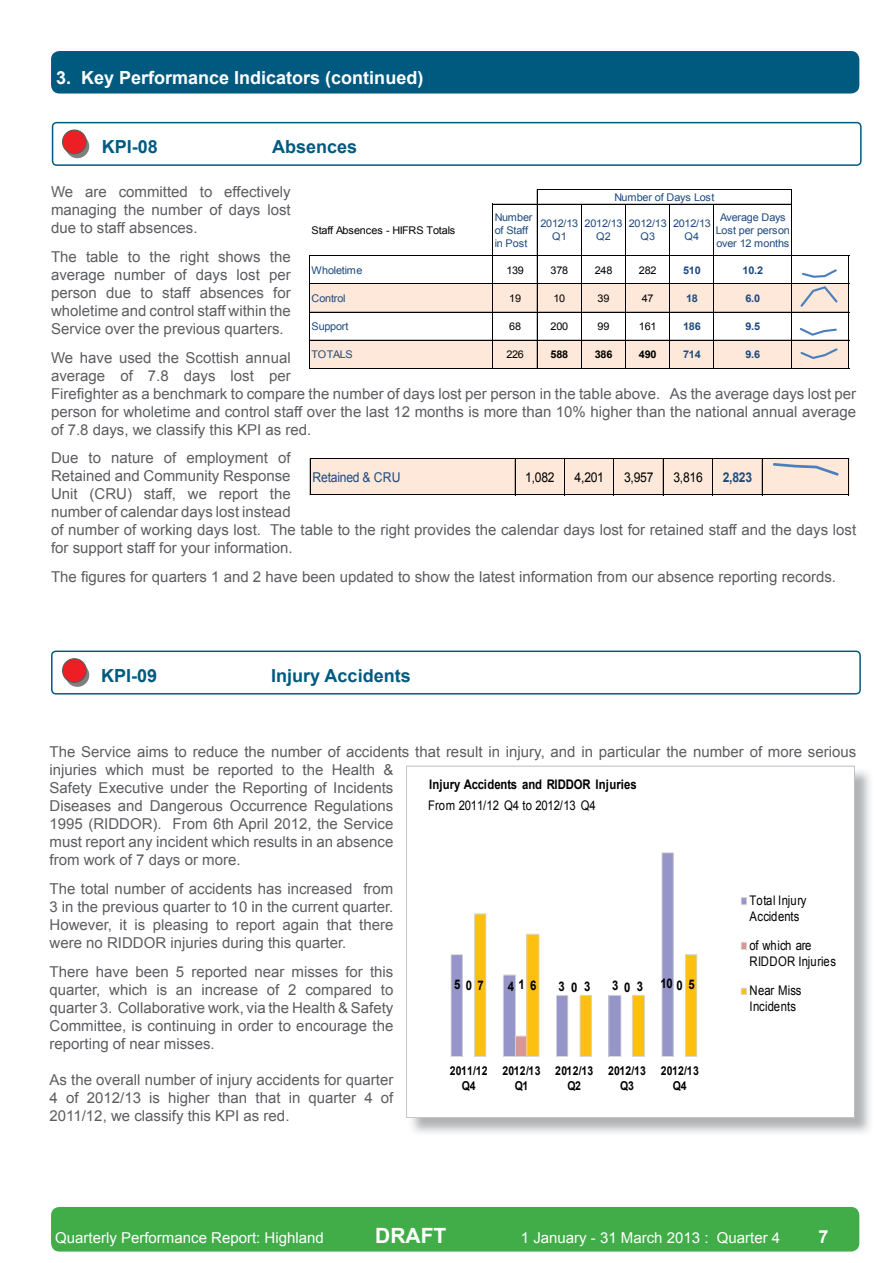
<style>
.page{position:relative;width:893px;height:1263px;background:#fff}
.page>*{position:absolute;margin:0;border:0;box-sizing:border-box;transform-origin:0 0}
.t1{font:700 21px "Arial";color:#fff}
.t2{font:700 18px "Arial";color:#fff}
.t3{font:700 18px "Arial";color:#005a80}
.t4{font:15px/18px "Arial";color:#5c5d60;text-align:justify}
.t5{font:15px "Arial";color:#fff}
.t6{font:13.5px "Arial";letter-spacing:-.025em;color:#000;scale:.9 1}
.t7{font:13.5px "Arial";letter-spacing:-.02em;color:#1e4a7e;scale:.9 1}
.t8{font:700 13.5px "Arial";color:#1e4a7e;scale:.9 1}
.t9{font:13.2px/15.3px "Arial";color:#000;scale:.85 1}
.t10{font:700 13.2px "Arial";letter-spacing:.005em;color:#000;scale:.85 1}
.t11{font:13.2px "Arial";letter-spacing:-.02em;color:#000;scale:.85 1}
.t12{font:700 12.3px/14.2px "Arial";letter-spacing:.025em;color:#000;text-align:center;scale:.85 1}
.t13{font:10.65px/13.4px "Arial";letter-spacing:-.025em;color:#1e4a7e;text-align:center}
.t14{font:10.65px "Arial";letter-spacing:-.025em;color:#000}
.t15{font:700 10.65px "Arial";letter-spacing:-.025em;color:#1e4a7e}
.t16{font:700 10.65px "Arial";letter-spacing:-.025em;color:#000}
</style>
<div class="page">
<div style="left:51px;top:1207px;width:808px;height:45px;background:#41ad49;border-radius:9px"></div>
<div style="left:51px;top:51px;width:808px;height:43px;background:#005a80;border-radius:9px"></div>
<div style="left:309px;top:283px;width:540px;height:29px;background:#fde8d9"></div>
<div style="left:309px;top:340px;width:540px;height:29px;background:#fde8d9"></div>
<hr style="left:537px;top:190px;width:1px;height:179px;background:#000">
<hr style="left:791px;top:190px;width:1px;height:179px;background:#000">
<hr style="left:492px;top:204px;width:1px;height:165px;background:#000">
<hr style="left:581px;top:204px;width:1px;height:165px;background:#000">
<hr style="left:625px;top:204px;width:1px;height:165px;background:#000">
<hr style="left:669px;top:204px;width:1px;height:165px;background:#000">
<hr style="left:713px;top:204px;width:1px;height:165px;background:#000">
<hr style="left:309px;top:255px;width:1px;height:114px;background:#000">
<hr style="left:848px;top:256px;width:1px;height:113px;background:#000">
<hr style="left:537px;top:190px;width:254px;height:1px;background:#000">
<hr style="left:493px;top:204px;width:298px;height:1px;background:#000">
<hr style="left:310px;top:255px;width:539px;height:1px;background:#000">
<hr style="left:310px;top:283px;width:539px;height:1px;background:#000">
<hr style="left:310px;top:312px;width:539px;height:1px;background:#000">
<hr style="left:310px;top:340px;width:539px;height:1px;background:#000">
<hr style="left:310px;top:368px;width:539px;height:1px;background:#000">
<svg style="left:802px;top:269px;width:34px;height:9px"></svg>
<svg style="left:800px;top:286px;width:37px;height:21px"></svg>
<svg style="left:799px;top:328px;width:37px;height:8px"></svg>
<svg style="left:800px;top:348px;width:37px;height:11px"></svg>
<div style="left:310px;top:459px;width:539px;height:36px;background:#fde8d9"></div>
<hr style="left:310px;top:459px;width:1px;height:36px;background:#000">
<hr style="left:514px;top:459px;width:1px;height:36px;background:#000">
<hr style="left:564px;top:459px;width:1px;height:36px;background:#000">
<hr style="left:613px;top:459px;width:1px;height:36px;background:#000">
<hr style="left:663px;top:459px;width:1px;height:36px;background:#000">
<hr style="left:712px;top:459px;width:1px;height:36px;background:#000">
<hr style="left:761px;top:459px;width:1px;height:36px;background:#000">
<hr style="left:848px;top:459px;width:1px;height:36px;background:#000">
<hr style="left:311px;top:459px;width:538px;height:1px;background:#000">
<hr style="left:311px;top:495px;width:538px;height:1px;background:#000">
<svg style="left:773px;top:463px;width:65px;height:13px"></svg>
<img style="left:409px;top:768px;width:461px;height:365px">
<svg style="left:406px;top:766px;width:448px;height:351px"></svg>
<svg style="left:52px;top:122px;width:809px;height:44px"></svg>
<svg style="left:51px;top:651px;width:809px;height:44px"></svg>
<p class="t2" style="left:56px;top:70px;width:369px">3. Key Performance Indicators (continued)</p>
<p class="t3" style="left:102px;top:140px;width:58px">KPI-08</p>
<p class="t3" style="left:272px;top:140px;width:87px">Absences</p>
<p class="t4" style="left:51px;top:184px;width:241px">We are committed to effectively managing the number of days lost due to staff absences.</p>
<p class="t4" style="left:51px;top:249px;width:241px">The table to the right shows the average number of days lost per person due to staff absences for wholetime and control staff within the Service over the previous quarters.</p>
<p class="t4" style="left:51px;top:350px;width:806px;text-align:left">We have used the Scottish annual<br>average of 7.8 days lost per<br>Firefighter as a benchmark to compare the number of days lost per person in the table above. As the average days lost per person for wholetime and control staff over the last 12 months is more than 10% higher than the national annual average of 7.8 days, we classify this KPI as red.</p>
<p class="t4" style="left:51px;top:450px;width:806px;text-align:left">Due to nature of employment of<br>Retained and Community Response<br>Unit (CRU) staff, we report the<br>number of calendar days lost instead<br>of number of working days lost. The table to the right provides the calendar days lost for retained staff and the days lost for support staff for your information.</p>
<p class="t4" style="left:51px;top:569px;width:786px">The figures for quarters 1 and 2 have been updated to show the latest information from our absence reporting records.</p>
<p class="t13" style="left:614px;top:191px;width:102px">Number of Days Lost</p>
<p class="t13" style="left:494px;top:211px;width:39px;text-align:left">Number of Staff in Post</p>
<p class="t13" style="left:540px;top:218px;width:39px">2012/13<br>Q1</p>
<p class="t13" style="left:584px;top:218px;width:39px">2012/13<br>Q2</p>
<p class="t13" style="left:628px;top:218px;width:39px">2012/13<br>Q3</p>
<p class="t13" style="left:673px;top:218px;width:39px">2012/13<br>Q4</p>
<p class="t13" style="left:715px;top:211px;width:76px">Average Days<br>Lost per person over 12 months</p>
<p class="t14" style="left:311px;top:226px;width:145px">Staff Absences - HIFRS Totals</p>
<p class="t13" style="left:311px;top:264px;width:52px">Wholetime</p>
<p class="t14" style="left:506px;top:266px;width:19px">139</p>
<p class="t14" style="left:550px;top:266px;width:19px">378</p>
<p class="t14" style="left:594px;top:266px;width:19px">248</p>
<p class="t14" style="left:639px;top:266px;width:19px">282</p>
<p class="t15" style="left:683px;top:266px;width:19px">510</p>
<p class="t15" style="left:742px;top:266px;width:22px">10.2</p>
<p class="t13" style="left:311px;top:292px;width:36px">Control</p>
<p class="t14" style="left:509px;top:294px;width:13px">19</p>
<p class="t14" style="left:553px;top:294px;width:13px">10</p>
<p class="t14" style="left:597px;top:294px;width:13px">39</p>
<p class="t14" style="left:642px;top:294px;width:13px">47</p>
<p class="t15" style="left:686px;top:294px;width:13px">18</p>
<p class="t15" style="left:745px;top:294px;width:16px">6.0</p>
<p class="t13" style="left:311px;top:321px;width:39px">Support</p>
<p class="t14" style="left:509px;top:322px;width:13px">68</p>
<p class="t14" style="left:550px;top:322px;width:19px">200</p>
<p class="t14" style="left:597px;top:322px;width:13px">99</p>
<p class="t14" style="left:639px;top:322px;width:19px">161</p>
<p class="t15" style="left:683px;top:322px;width:19px">186</p>
<p class="t15" style="left:745px;top:322px;width:16px">9.5</p>
<p class="t13" style="left:311px;top:349px;width:43px">TOTALS</p>
<p class="t14" style="left:506px;top:351px;width:19px">226</p>
<p class="t16" style="left:550px;top:351px;width:19px">588</p>
<p class="t16" style="left:594px;top:351px;width:19px">386</p>
<p class="t16" style="left:639px;top:351px;width:19px">490</p>
<p class="t15" style="left:683px;top:351px;width:19px">714</p>
<p class="t15" style="left:745px;top:351px;width:16px">9.6</p>
<p class="t7" style="left:312px;top:472px;width:99px">Retained &amp; CRU</p>
<p class="t6" style="left:525px;top:472px;width:34px">1,082</p>
<p class="t6" style="left:574px;top:472px;width:34px">4,201</p>
<p class="t6" style="left:624px;top:472px;width:34px">3,957</p>
<p class="t6" style="left:673px;top:472px;width:34px">3,816</p>
<p class="t8" style="left:722px;top:472px;width:34px">2,823</p>
<p class="t3" style="left:101px;top:669px;width:58px">KPI-09</p>
<p class="t3" style="left:271px;top:669px;width:141px">Injury Accidents</p>
<p class="t4" style="left:50px;top:744px;width:808px;text-align:left">The Service aims to reduce the number of accidents that result in injury, and in particular the number of more serious injuries which must be reported to the Health &amp;<br>Safety Executive under the Reporting of Incidents<br>Diseases and Dangerous Occurrence Regulations<br>1995 (RIDDOR). From 6th April 2012, the Service<br>must report any incident which results in an absence<br>from work of 7 days or more.</p>
<p class="t4" style="left:50px;top:881px;width:345px">The total number of accidents has increased from 3 in the previous quarter to 10 in the current quarter.<br>However, it is pleasing to report again that there were no RIDDOR injuries during this quarter.</p>
<p class="t4" style="left:50px;top:964px;width:345px">There have been 5 reported near misses for this quarter, which is an increase of 2 compared to quarter 3. Collaborative work, via the Health &amp; Safety Committee, is continuing in order to encourage the reporting of near misses.</p>
<p class="t4" style="left:50px;top:1072px;width:345px">As the overall number of injury accidents for quarter 4 of 2012/13 is higher than that in quarter 4 of 2011/12, we classify this KPI as red.</p>
<p class="t10" style="left:429px;top:779px;width:246px">Injury Accidents and RIDDOR Injuries</p>
<p class="t11" style="left:428px;top:801px;width:198px">From 2011/12 Q4 to 2012/13 Q4</p>
<p class="t9" style="left:749px;top:894px;width:69px">Total Injury<br>Accidents</p>
<p class="t9" style="left:749px;top:939px;width:103px">of which are<br>RIDDOR Injuries</p>
<p class="t9" style="left:749px;top:984px;width:62px">Near Miss<br>Incidents</p>
<p class="t10" style="left:584px;top:982px;width:9px">3</p>
<p class="t10" style="left:636px;top:982px;width:9px">3</p>
<p class="t10" style="left:660px;top:979px;width:42px">100 5</p>
<p class="t10" style="left:454px;top:981px;width:36px">507</p>
<p class="t10" style="left:508px;top:980px;width:35px">416</p>
<p class="t10" style="left:558px;top:982px;width:24px">3 0</p>
<p class="t10" style="left:612px;top:981px;width:23px">3 0</p>
<p class="t12" style="left:449px;top:1065px;width:46px">2011/12<br>Q4</p>
<p class="t12" style="left:502px;top:1065px;width:46px">2012/13<br>Q1</p>
<p class="t12" style="left:555px;top:1065px;width:46px">2012/13<br>Q2</p>
<p class="t12" style="left:608px;top:1065px;width:46px">2012/13<br>Q3</p>
<p class="t12" style="left:660px;top:1065px;width:46px">2012/13<br>Q4</p>
<p class="t5" style="left:55px;top:1232px;width:270px">Quarterly Performance Report: Highland</p>
<h1 class="t1" style="left:375px;top:1228px;width:73px">DRAFT</h1>
<p class="t5" style="left:521px;top:1232px;width:261px">1 January - 31 March 2013 : Quarter 4</p>
<p class="t2" style="left:818px;top:1230px;width:12px">7</p>
</div>
